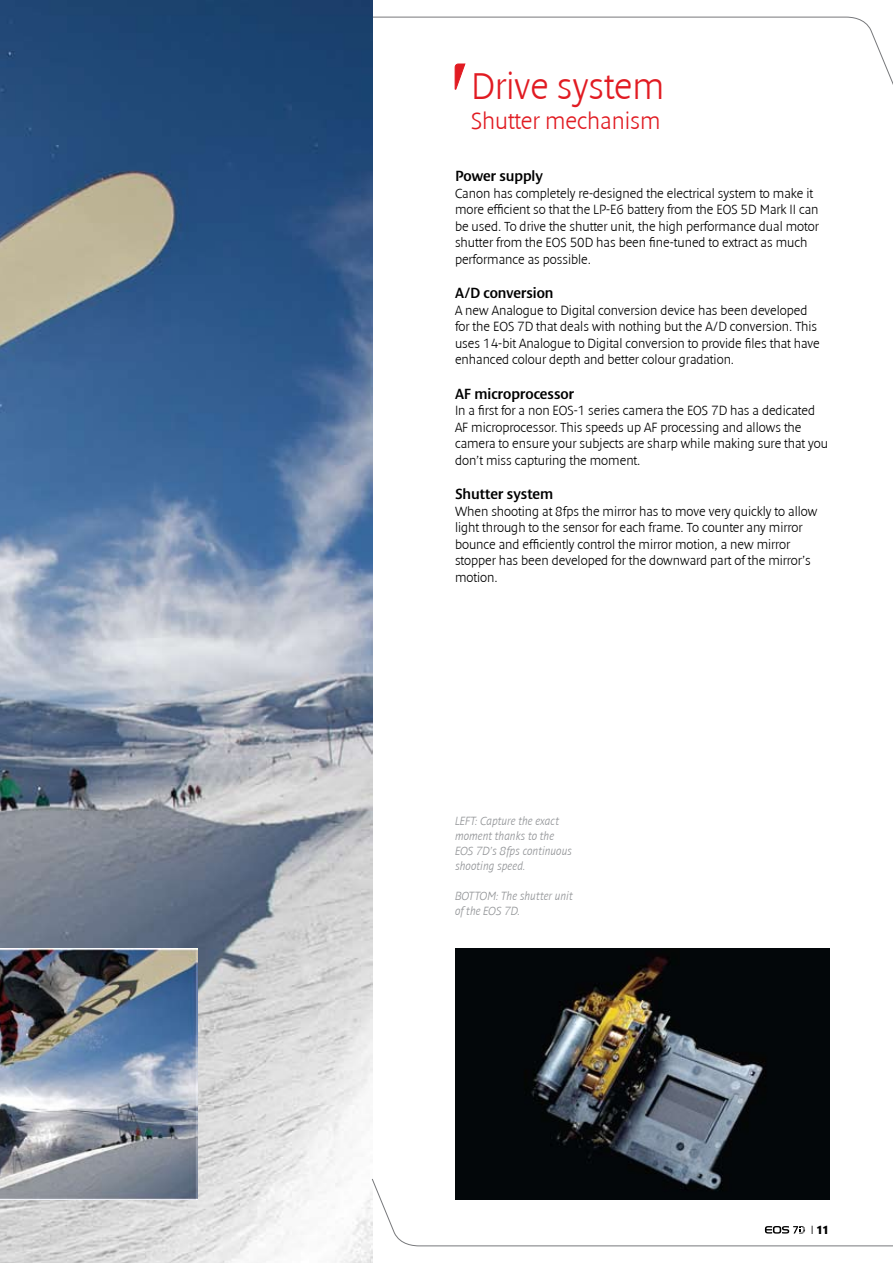
<style>
.page{position:relative;width:893px;height:1263px;background:#fff}
.page>*{position:absolute;margin:0;border:0;box-sizing:border-box;transform-origin:0 0}
.t1{font:300 37.5px "Denda New";color:#e11b22}
.t2{font:300 24px "Denda New";color:#e11b22}
.t3{font:15px "Denda New";color:#000}
.t4{font:300 13.5px/16.5px "Denda New";color:#000}
.t5{font:italic 300 12px/15px "Denda New";color:#939598}
.t6{font:700 12px "Denda New";color:#000}
.s1{font-weight:300}
</style>
<div class="page">
<img style="left:455px;top:949px;width:374px;height:229px">
<img style="left:0;top:0;width:373px;height:1263px">
<img style="left:0;top:949px;width:197px;height:250px">
<svg style="left:372px;top:17px;width:521px;height:108px"></svg>
<svg style="left:455px;top:64px;width:10px;height:26px"></svg>
<svg style="left:372px;top:1178px;width:521px;height:68px"></svg>
<h1 class="t1" style="left:471px;top:67px;width:195px">Drive system</h1>
<h2 class="t2" style="left:471px;top:108px;width:191px">Shutter mechanism</h2>
<p class="t3" style="left:455px;top:167px;width:89px">Power supply</p>
<p class="t4" style="left:455px;top:185px;width:365px">Canon has completely re-designed the electrical system to make it more efficient so that the LP-E6 battery from the EOS 5D Mark II can be used. To drive the shutter unit, the high performance dual motor shutter from the EOS 50D has been fine-tuned to extract as much performance as possible.</p>
<p class="t3" style="left:455px;top:284px;width:100px">A/D conversion</p>
<p class="t4" style="left:455px;top:302px;width:366px">A new Analogue to Digital conversion device has been developed for the EOS 7D that deals with nothing but the A/D conversion. This uses 14-bit Analogue to Digital conversion to provide files that have enhanced colour depth and better colour gradation.</p>
<p class="t3" style="left:455px;top:385px;width:121px">AF microprocessor</p>
<p class="t4" style="left:455px;top:402px;width:375px">In a first for a non EOS-1 series camera the EOS 7D has a dedicated AF microprocessor. This speeds up AF processing and allows the camera to ensure your subjects are sharp while making sure that you don’t miss capturing the moment.</p>
<p class="t3" style="left:455px;top:485px;width:100px">Shutter system</p>
<p class="t4" style="left:455px;top:503px;width:364px">When shooting at 8fps the mirror has to move very quickly to allow light through to the sensor for each frame. To counter any mirror bounce and efficiently control the mirror motion, a new mirror stopper has been developed for the downward part of the mirror’s motion.</p>
<p class="t5" style="left:455px;top:813px;width:119px">LEFT: Capture the exact moment thanks to the<br>EOS 7D’s 8fps continuous shooting speed.</p>
<p class="t5" style="left:455px;top:888px;width:119px">BOTTOM: The shutter unit of the EOS 7D.</p>
<p class="t6" style="left:811px;top:1223px;width:20px"><span class="s1">I</span> 11</p>
</div>
